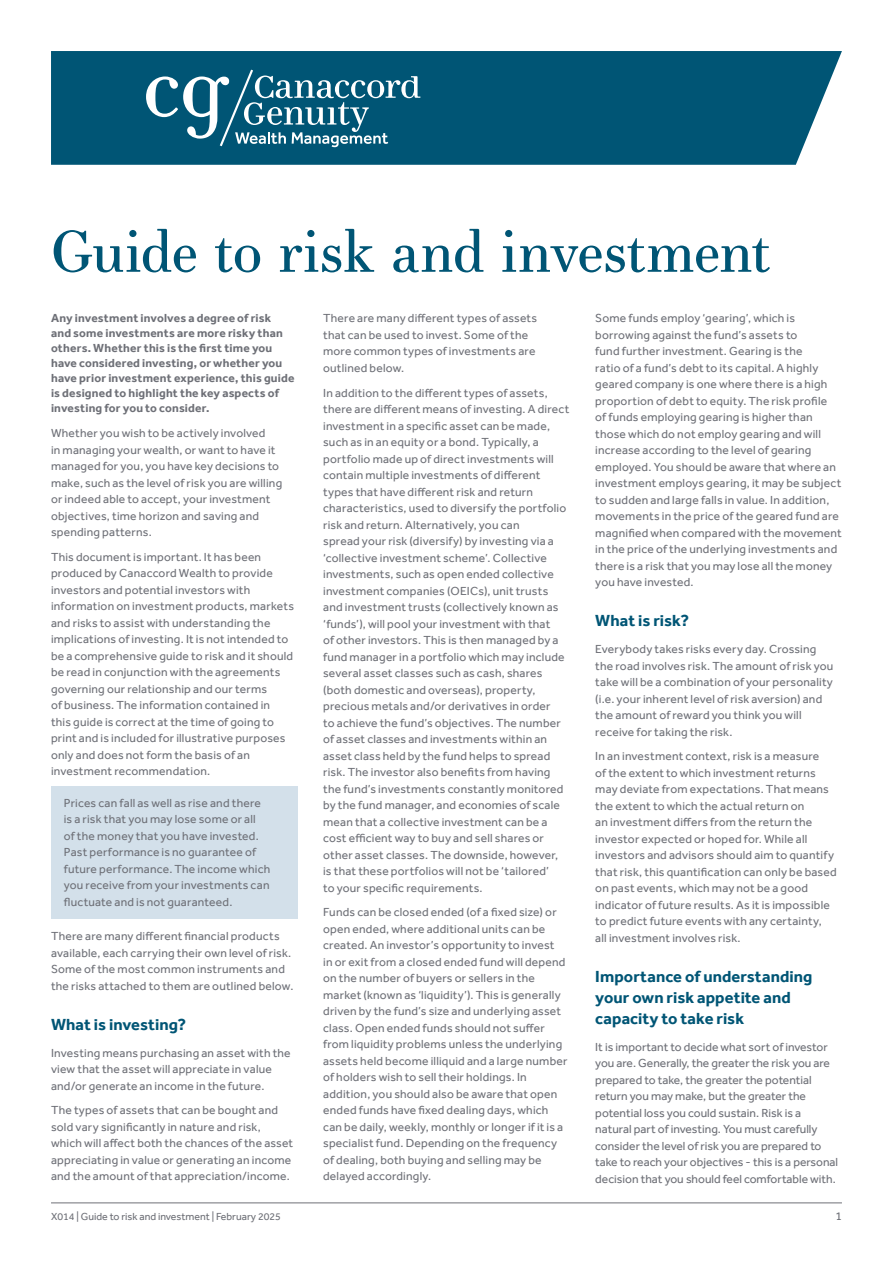
<style>
.page{position:relative;width:893px;height:1263px;background:#fff}
.page>*{position:absolute;margin:0;border:0;box-sizing:border-box;transform-origin:0 0}
.t1{font:57px "Essonnes Text";letter-spacing:-.015em;color:#005575}
.t2{font:700 16.5px/21px "Effra";letter-spacing:.005em;color:#005575}
.t3{font:12px/16.5px "Effra";letter-spacing:.015em;color:#6e7077}
.t4{font:700 12px/15px "Effra";letter-spacing:.015em;color:#6e7077}
.t5{font:10.5px "Effra";color:#6e7077}
</style>
<div class="page">
<div style="left:51px;top:51px;width:791px;height:114px;background:#005575"></div>
<svg style="left:146px;top:70px;width:274px;height:77px;background:#337790"></svg>
<hr style="left:51px;top:1202px;width:791px;height:1px;background:#6e7077">
<div style="left:51px;top:786px;width:247px;height:132px;background:#d3e0ea"></div>
<h1 class="t1" style="left:51px;top:210px;width:721px">Guide to risk and investment</h1>
<p class="t4" style="left:51px;top:311px;width:245px">Any investment involves a degree of risk<br>and some investments are more risky than others. Whether this is the first time you have considered investing, or whether you have prior investment experience, this guide is designed to highlight the key aspects of investing for you to consider.</p>
<p class="t3" style="left:51px;top:425px;width:233px">Whether you wish to be actively involved<br>in managing your wealth, or want to have it managed for you, you have key decisions to make, such as the level of risk you are willing or indeed able to accept, your investment objectives, time horizon and saving and spending patterns.</p>
<p class="t3" style="left:51px;top:548px;width:245px">This document is important. It has been produced by Canaccord Wealth to provide investors and potential investors with information on investment products, markets and risks to assist with understanding the implications of investing. It is not intended to be a comprehensive guide to risk and it should be read in conjunction with the agreements governing our relationship and our terms<br>of business. The information contained in<br>this guide is correct at the time of going to print and is included for illustrative purposes only and does not form the basis of an investment recommendation.</p>
<p class="t3" style="left:64px;top:794px;width:208px">Prices can fall as well as rise and there is a risk that you may lose some or all<br>of the money that you have invested.<br>Past performance is no guarantee of future performance. The income which you receive from your investments can fluctuate and is not guaranteed.</p>
<p class="t3" style="left:51px;top:928px;width:244px">There are many different financial products available, each carrying their own level of risk.<br>Some of the most common instruments and the risks attached to them are outlined below.</p>
<h2 class="t2" style="left:51px;top:1013px;width:137px">What is investing?</h2>
<p class="t3" style="left:51px;top:1044px;width:241px">Investing means purchasing an asset with the view that the asset will appreciate in value and/or generate an income in the future.</p>
<p class="t3" style="left:51px;top:1102px;width:244px">The types of assets that can be bought and sold vary significantly in nature and risk, which will affect both the chances of the asset appreciating in value or generating an income and the amount of that appreciation/income.</p>
<p class="t3" style="left:323px;top:310px;width:216px">There are many different types of assets that can be used to invest. Some of the more common types of investments are outlined below.</p>
<p class="t3" style="left:323px;top:384px;width:248px">In addition to the different types of assets, there are different means of investing. A direct investment in a specific asset can be made, such as in an equity or a bond. Typically, a portfolio made up of direct investments will contain multiple investments of different types that have different risk and return characteristics, used to diversify the portfolio risk and return. Alternatively, you can<br>spread your risk (diversify) by investing via a ‘collective investment scheme’. Collective investments, such as open ended collective investment companies (OEICs), unit trusts and investment trusts (collectively known as ‘funds’), will pool your investment with that<br>of other investors. This is then managed by a fund manager in a portfolio which may include several asset classes such as cash, shares (both domestic and overseas), property, precious metals and/or derivatives in order<br>to achieve the fund’s objectives. The number of asset classes and investments within an asset class held by the fund helps to spread risk. The investor also benefits from having the fund’s investments constantly monitored by the fund manager, and economies of scale mean that a collective investment can be a cost efficient way to buy and sell shares or other asset classes. The downside, however, is that these portfolios will not be ‘tailored’<br>to your specific requirements.</p>
<p class="t3" style="left:323px;top:904px;width:246px">Funds can be closed ended (of a fixed size) or open ended, where additional units can be created. An investor’s opportunity to invest<br>in or exit from a closed ended fund will depend on the number of buyers or sellers in the market (known as ‘liquidity’). This is generally driven by the fund’s size and underlying asset class. Open ended funds should not suffer from liquidity problems unless the underlying assets held become illiquid and a large number of holders wish to sell their holdings. In addition, you should also be aware that open ended funds have fixed dealing days, which can be daily, weekly, monthly or longer if it is a specialist fund. Depending on the frequency of dealing, both buying and selling may be delayed accordingly.</p>
<p class="t3" style="left:595px;top:310px;width:248px">Some funds employ ‘gearing’, which is borrowing against the fund’s assets to<br>fund further investment. Gearing is the<br>ratio of a fund’s debt to its capital. A highly geared company is one where there is a high proportion of debt to equity. The risk profile<br>of funds employing gearing is higher than those which do not employ gearing and will increase according to the level of gearing employed. You should be aware that where an investment employs gearing, it may be subject to sudden and large falls in value. In addition, movements in the price of the geared fund are magnified when compared with the movement in the price of the underlying investments and there is a risk that you may lose all the money you have invested.</p>
<h2 class="t2" style="left:595px;top:610px;width:95px">What is risk?</h2>
<p class="t3" style="left:595px;top:641px;width:239px">Everybody takes risks every day. Crossing the road involves risk. The amount of risk you take will be a combination of your personality (i.e. your inherent level of risk aversion) and the amount of reward you think you will receive for taking the risk.</p>
<p class="t3" style="left:595px;top:748px;width:243px">In an investment context, risk is a measure<br>of the extent to which investment returns may deviate from expectations. That means the extent to which the actual return on<br>an investment differs from the return the investor expected or hoped for. While all investors and advisors should aim to quantify that risk, this quantification can only be based on past events, which may not be a good indicator of future results. As it is impossible to predict future events with any certainty,<br>all investment involves risk.</p>
<h2 class="t2" style="left:595px;top:965px;width:219px">Importance of understanding your own risk appetite and capacity to take risk</h2>
<p class="t3" style="left:595px;top:1038px;width:244px">It is important to decide what sort of investor you are. Generally, the greater the risk you are prepared to take, the greater the potential return you may make, but the greater the potential loss you could sustain. Risk is a natural part of investing. You must carefully consider the level of risk you are prepared to take to reach your objectives - this is a personal decision that you should feel comfortable with.</p>
<p class="t5" style="left:51px;top:1210px;width:231px">X014 | Guide to risk and investment | February 2025</p>
<p class="t3" style="left:835px;top:1208px;width:8px">1</p>
</div>
